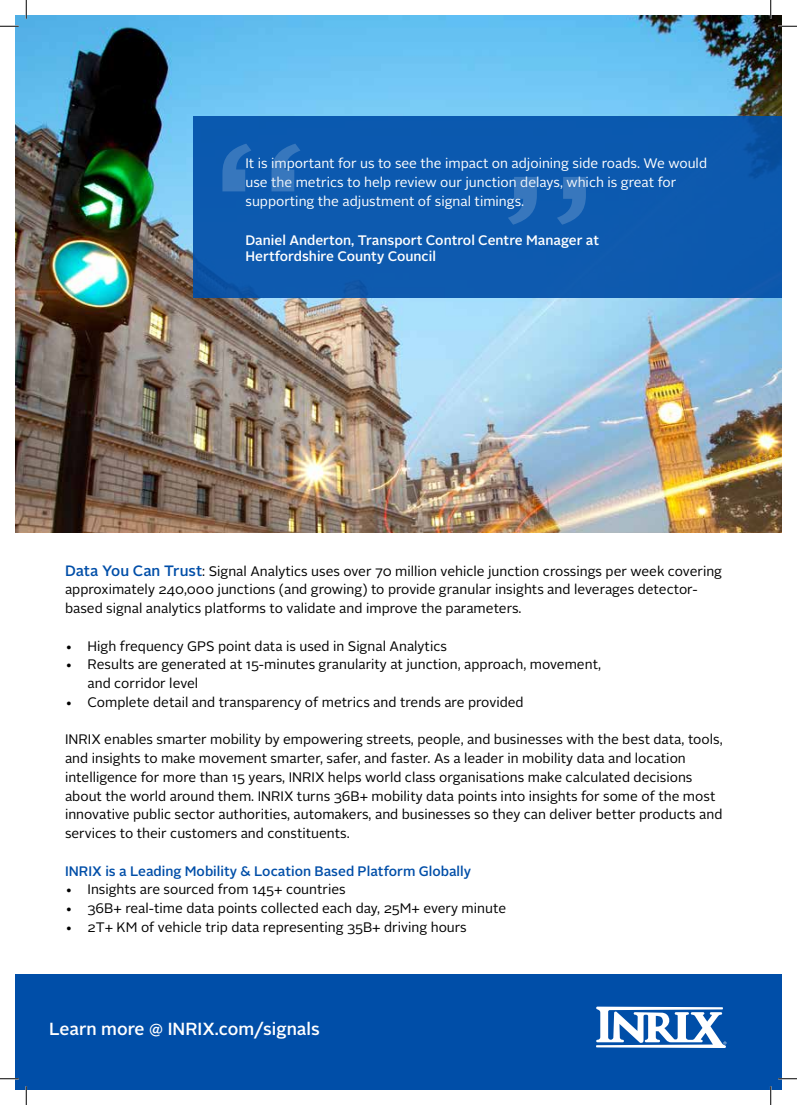
<style>
.page{position:relative;width:797px;height:1105px;background:#fff}
.page>*{position:absolute;margin:0;border:0;box-sizing:border-box;transform-origin:0 0}
.t1{font:500 17.5px "Alright Sans";color:#fff}
.t2{font:13.75px/18.8px "Alright Sans";color:#000}
.t3{font:13.75px/18.8px "Alright Sans";color:#fff}
.t4{font:500 13.75px/16.5px "Alright Sans";color:#fff}
.t5{font:500 13.75px "Alright Sans";color:#004ea8}
.s1{font-weight:500;font-size:15px;color:#004ea8}
</style>
<div class="page">
<div style="left:15px;top:975px;width:767px;height:115px;background:#004ea8"></div>
<svg style="left:596px;top:1006px;width:130px;height:42px"></svg>
<img style="left:15px;top:15px;width:767px;height:518px">
<div style="left:193px;top:116px;width:589px;height:182px;background:#0c59af"></div>
<svg style="left:222px;top:144px;width:78px;height:47px"></svg>
<svg style="left:508px;top:177px;width:78px;height:48px"></svg>
<svg style="left:0;top:25px;width:19px;height:2px"></svg>
<svg style="left:778px;top:25px;width:19px;height:2px"></svg>
<svg style="left:0;top:1078px;width:19px;height:1px"></svg>
<svg style="left:778px;top:1078px;width:19px;height:1px"></svg>
<svg style="left:25px;top:0;width:2px;height:19px"></svg>
<svg style="left:25px;top:1086px;width:2px;height:19px"></svg>
<svg style="left:770px;top:0;width:1px;height:19px"></svg>
<svg style="left:770px;top:1086px;width:1px;height:19px"></svg>
<p class="t3" style="left:245px;top:154px;width:463px">It is important for us to see the impact on adjoining side roads. We would use the metrics to help review our junction delays, which is great for supporting the adjustment of signal timings.</p>
<p class="t4" style="left:245px;top:232px;width:355px">Daniel Anderton, Transport Control Centre Manager at<br>Hertfordshire County Council</p>
<p class="t2" style="left:65px;top:562px;width:658px"><span class="s1">Data You Can Trust</span>: Signal Analytics uses over 70 million vehicle junction crossings per week covering approximately 240,000 junctions (and growing) to provide granular insights and leverages detector&shy;based signal analytics platforms to validate and improve the parameters.</p>
<p class="t2" style="left:65px;top:637px;width:383px">• High frequency GPS point data is used in Signal Analytics</p>
<p class="t2" style="left:87px;top:655px;width:515px;text-indent:-22px">• Results are generated at 15-minutes granularity at junction, approach, movement, and corridor level</p>
<p class="t2" style="left:65px;top:693px;width:460px">• Complete detail and transparency of metrics and trends are provided</p>
<p class="t2" style="left:65px;top:730px;width:659px">INRIX enables smarter mobility by empowering streets, people, and businesses with the best data, tools, and insights to make movement smarter, safer, and faster. As a leader in mobility data and location intelligence for more than 15 years, INRIX helps world class organisations make calculated decisions about the world around them. INRIX turns 36B+ mobility data points into insights for some of the most innovative public sector authorities, automakers, and businesses so they can deliver better products and services to their customers and constituents.</p>
<p class="t5" style="left:65px;top:861px;width:407px">INRIX is a Leading Mobility &amp; Location Based Platform Globally</p>
<p class="t2" style="left:65px;top:880px;width:282px">• Insights are sourced from 145+ countries</p>
<p class="t2" style="left:65px;top:899px;width:442px">• 36B+ real-time data points collected each day, 25M+ every minute</p>
<p class="t2" style="left:65px;top:918px;width:403px">• 2T+ KM of vehicle trip data representing 35B+ driving hours</p>
<p class="t1" style="left:49px;top:1017px;width:272px">Learn more @ INRIX.com/signals</p>
</div>
